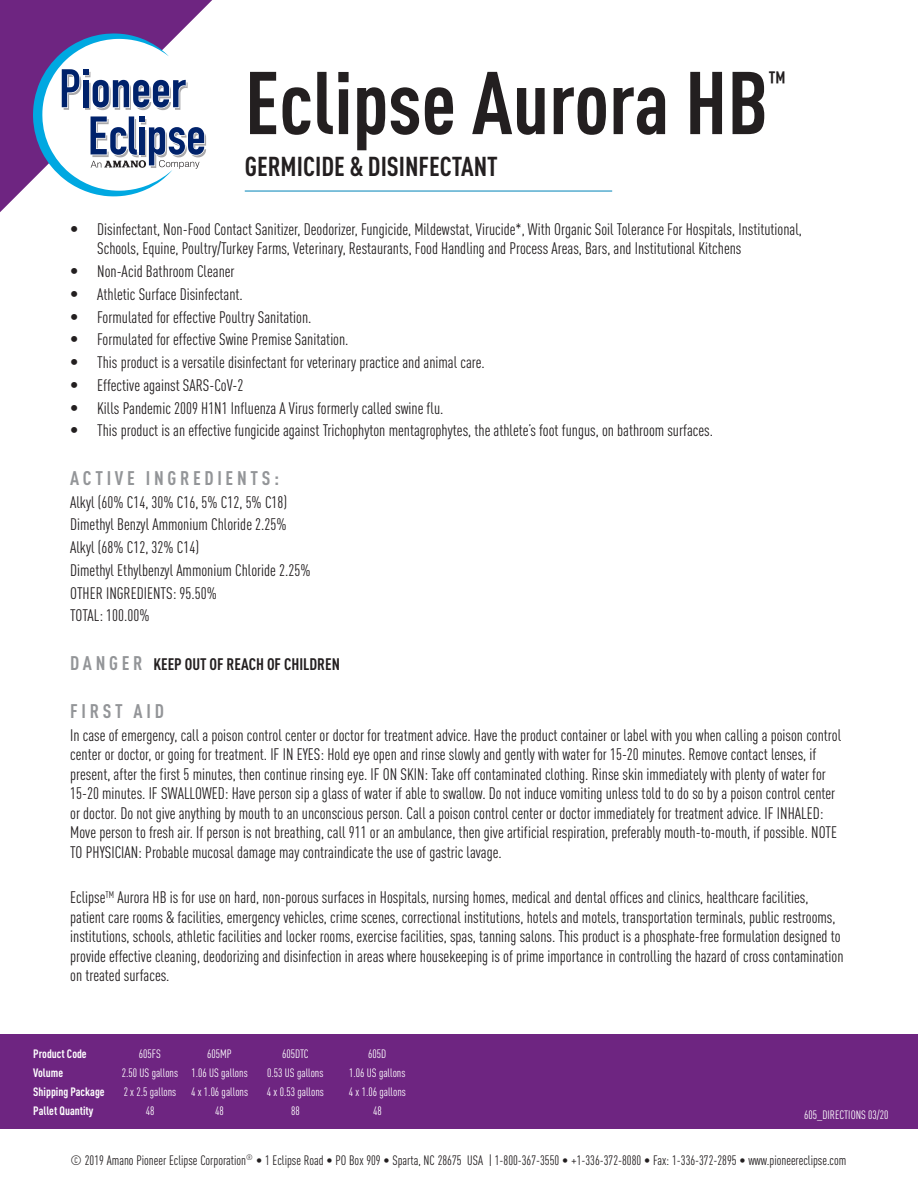
<style>
.page{position:relative;width:918px;height:1188px;background:#fff}
.page>*{position:absolute;margin:0;border:0;box-sizing:border-box;transform-origin:0 0}
.t1{font:700 87.45px "DIN Cond";color:#231f20}
.t2{font:700 27.6px "DIN Cond";color:#231f20}
.t3{font:700 27px "DIN Cond";color:#231f20}
.t4{font:700 19.5px "DIN Cond";letter-spacing:.19em;color:#939598}
.tech__info{font:16.5px/19.5px "DIN Cond";color:#231f20}
.t5{font:700 16.5px "DIN Cond";color:#231f20}
.t6{font:13.5px "DIN Cond";color:#231f20}
.tech__info-2{font:12px "DIN Cond";color:#fff}
.tech__heading{font:700 12px "DIN Cond";color:#fff}
.s1{font-family:"Helvetica";font-weight:300}
.s2{font-size:19.5px;color:#939598}
</style>
<div class="page">
<svg style="left:0;top:0;width:212px;height:212px;fill:#6e2581"></svg>
<div style="left:0;top:1034px;width:918px;height:95px;background:#6e2581"></div>
<hr style="left:245px;top:191px;width:367px;height:1px;background:#0084b7">
<svg style="left:33px;top:33px;width:173px;height:163px"></svg>
<p class="t1" style="left:245px;top:50px;width:525px">Eclipse Aurora HB</p>
<p class="t2" style="left:769px;top:64px;width:19px">™</p>
<p class="t3" style="left:245px;top:150px;width:255px">GERMICIDE &amp; DISINFECTANT</p>
<p class="tech__info" style="left:97px;top:219px;width:706px;text-indent:-27px"><span class="s1">•</span> Disinfectant, Non-Food Contact Sanitizer, Deodorizer, Fungicide, Mildewstat, Virucide*, With Organic Soil Tolerance For Hospitals, Institutional,<br>Schools, Equine, Poultry/Turkey Farms, Veterinary, Restaurants, Food Handling and Process Areas, Bars, and Institutional Kitchens</p>
<p class="tech__info" style="left:70px;top:261px;width:166px"><span class="s1">•</span> Non-Acid Bathroom Cleaner</p>
<p class="tech__info" style="left:70px;top:284px;width:174px"><span class="s1">•</span> Athletic Surface Disinfectant.</p>
<p class="tech__info" style="left:70px;top:307px;width:243px"><span class="s1">•</span> Formulated for effective Poultry Sanitation.</p>
<p class="tech__info" style="left:70px;top:330px;width:280px"><span class="s1">•</span> Formulated for effective Swine Premise Sanitation.</p>
<p class="tech__info" style="left:70px;top:352px;width:416px"><span class="s1">•</span> This product is a versatile disinfectant for veterinary practice and animal care.</p>
<p class="tech__info" style="left:70px;top:375px;width:175px"><span class="s1">•</span> Effective against SARS-CoV-2</p>
<p class="tech__info" style="left:70px;top:398px;width:375px"><span class="s1">•</span> Kills Pandemic 2009 H1N1 Influenza A Virus formerly called swine flu.</p>
<p class="tech__info" style="left:70px;top:421px;width:644px"><span class="s1">•</span> This product is an effective fungicide against Trichophyton mentagrophytes, the athlete’s foot fungus, on bathroom surfaces.</p>
<p class="t4" style="left:70px;top:466px;width:211px">ACTIVE INGREDIENTS:</p>
<p class="tech__info" style="left:70px;top:492px;width:218px">Alkyl (60% C14, 30% C16, 5% C12, 5% C18)</p>
<p class="tech__info" style="left:70px;top:515px;width:218px">Dimethyl Benzyl Ammonium Chloride 2.25%</p>
<p class="tech__info" style="left:70px;top:537px;width:130px">Alkyl (68% C12, 32% C14)</p>
<p class="tech__info" style="left:70px;top:560px;width:242px">Dimethyl Ethylbenzyl Ammonium Chloride 2.25%</p>
<p class="tech__info" style="left:70px;top:583px;width:148px">OTHER INGREDIENTS: 95.50%</p>
<p class="tech__info" style="left:70px;top:606px;width:81px">TOTAL: 100.00%</p>
<p class="t5" style="left:70px;top:654px;width:271px"><span class="s2">D A N G E R</span> KEEP OUT OF REACH OF CHILDREN</p>
<p class="t4" style="left:70px;top:699px;width:95px">FIRST AID</p>
<p class="tech__info" style="left:70px;top:725px;width:773px">In case of emergency, call a poison control center or doctor for treatment advice. Have the product container or label with you when calling a poison control center or doctor, or going for treatment. IF IN EYES: Hold eye open and rinse slowly and gently with water for 15-20 minutes. Remove contact lenses, if present, after the first 5 minutes, then continue rinsing eye. IF ON SKIN: Take off contaminated clothing. Rinse skin immediately with plenty of water for 15-20 minutes. IF SWALLOWED: Have person sip a glass of water if able to swallow. Do not induce vomiting unless told to do so by a poison control center or doctor. Do not give anything by mouth to an unconscious person. Call a poison control center or doctor immediately for treatment advice. IF INHALED:<br>Move person to fresh air. If person is not breathing, call 911 or an ambulance, then give artificial respiration, preferably mouth-to-mouth, if possible. NOTE TO PHYSICIAN: Probable mucosal damage may contraindicate the use of gastric lavage.</p>
<p class="tech__info" style="left:70px;top:888px;width:775px">Eclipse<sup>TM</sup> Aurora HB is for use on hard, non-porous surfaces in Hospitals, nursing homes, medical and dental offices and clinics, healthcare facilities, patient care rooms &amp; facilities, emergency vehicles, crime scenes, correctional institutions, hotels and motels, transportation terminals, public restrooms, institutions, schools, athletic facilities and locker rooms, exercise facilities, spas, tanning salons. This product is a phosphate-free formulation designed to provide effective cleaning, deodorizing and disinfection in areas where housekeeping is of prime importance in controlling the hazard of cross contamination on treated surfaces.</p>
<p class="tech__heading" style="left:33px;top:1046px;width:55px">Product Code</p>
<p class="tech__info-2" style="left:139px;top:1046px;width:24px">605FS</p>
<p class="tech__info-2" style="left:207px;top:1046px;width:26px">605MP</p>
<p class="tech__info-2" style="left:282px;top:1046px;width:28px">605DTC</p>
<p class="tech__info-2" style="left:368px;top:1046px;width:20px">605D</p>
<p class="tech__heading" style="left:33px;top:1065px;width:31px">Volume</p>
<p class="tech__info-2" style="left:122px;top:1065px;width:58px">2.50 US gallons</p>
<p class="tech__info-2" style="left:191px;top:1065px;width:58px">1.06 US gallons</p>
<p class="tech__info-2" style="left:267px;top:1065px;width:58px">0.53 US gallons</p>
<p class="tech__info-2" style="left:349px;top:1065px;width:58px">1.06 US gallons</p>
<p class="tech__heading" style="left:33px;top:1084px;width:73px">Shipping Package</p>
<p class="tech__info-2" style="left:124px;top:1084px;width:54px">2 x 2.5 gallons</p>
<p class="tech__info-2" style="left:191px;top:1084px;width:58px">4 x 1.06 gallons</p>
<p class="tech__info-2" style="left:267px;top:1084px;width:58px">4 x 0.53 gallons</p>
<p class="tech__info-2" style="left:349px;top:1084px;width:58px">4 x 1.06 gallons</p>
<p class="tech__heading" style="left:33px;top:1103px;width:62px">Pallet Quantity</p>
<p class="tech__info-2" style="left:146px;top:1103px;width:10px">48</p>
<p class="tech__info-2" style="left:215px;top:1103px;width:10px">48</p>
<p class="tech__info-2" style="left:291px;top:1103px;width:10px">88</p>
<p class="tech__info-2" style="left:373px;top:1103px;width:10px">48</p>
<p class="tech__info-2" style="left:804px;top:1108px;width:86px">605_DIRECTIONS 03/20</p>
<p class="t6" style="left:71px;top:1152px;width:777px">© 2019 Amano Pioneer Eclipse Corporation<sup>®</sup> • 1 Eclipse Road • PO Box 909 • Sparta, NC 28675 USA | 1-800-367-3550 • +1-336-372-8080 • Fax: 1-336-372-2895 • www.pioneereclipse.com</p>
</div>
